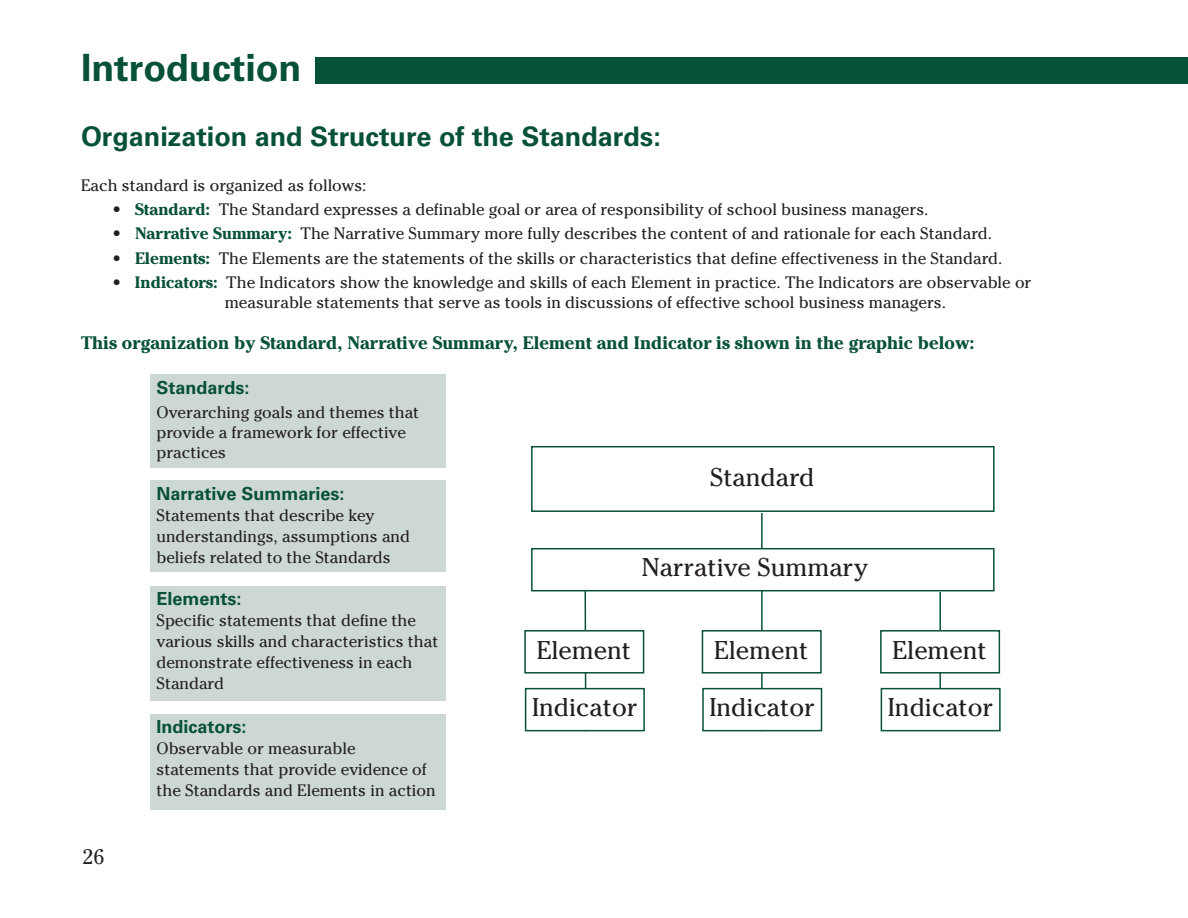
<style>
.page{position:relative;width:1188px;height:918px;background:#fff}
.page>*{position:absolute;margin:0;border:0;box-sizing:border-box;transform-origin:0 0}
.t1{font:700 37.5px "Univers";color:#075137}
.t2{font:700 27px "Univers";color:#075137}
.t3{font:25.5px "Cheltenham";color:#231f20}
.t4{font:21px "Cheltenham";color:#231f20}
.t5{font:700 18px "Cheltenham";color:#075137}
.t6{font:700 18px "Univers";color:#075137}
.t7{font:16.5px/21px "Cheltenham";color:#231f20}
.s1{font-weight:700;color:#075137}
</style>
<div class="page">
<div style="left:315px;top:57px;width:873px;height:27px;background:#075137"></div>
<div style="left:151px;top:375px;width:295px;height:93px;background:#ccd8d1"></div>
<div style="left:151px;top:481px;width:295px;height:91px;background:#ccd8d1"></div>
<div style="left:151px;top:586px;width:295px;height:114px;background:#ccd8d1"></div>
<div style="left:151px;top:714px;width:295px;height:96px;background:#ccd8d1"></div>
<svg style="left:584px;top:591px;width:3px;height:141px"></svg>
<hr style="left:939px;top:592px;width:2px;height:138px;background:#075137">
<hr style="left:761px;top:513px;width:2px;height:218px;background:#075137">
<div style="left:531px;top:446px;width:464px;height:66px;border:2px solid #075137"></div>
<div style="left:533px;top:549px;width:460px;height:41px;background:#fff"></div>
<div style="left:531px;top:548px;width:464px;height:43px;border:2px solid #075137"></div>
<div style="left:526px;top:632px;width:117px;height:40px;background:#fff"></div>
<div style="left:524px;top:630px;width:120px;height:44px;border:2px solid #075137"></div>
<div style="left:526px;top:689px;width:117px;height:41px;background:#fff"></div>
<div style="left:525px;top:688px;width:120px;height:43px;border:2px solid #075137"></div>
<div style="left:703px;top:632px;width:117px;height:40px;background:#fff"></div>
<div style="left:702px;top:630px;width:120px;height:44px;border:2px solid #075137"></div>
<div style="left:704px;top:689px;width:117px;height:41px;background:#fff"></div>
<div style="left:702px;top:688px;width:120px;height:43px;border:2px solid #075137"></div>
<div style="left:882px;top:632px;width:117px;height:40px;background:#fff"></div>
<div style="left:880px;top:630px;width:120px;height:44px;border:2px solid #075137"></div>
<div style="left:882px;top:689px;width:117px;height:41px;background:#fff"></div>
<div style="left:881px;top:688px;width:120px;height:43px;border:2px solid #075137"></div>
<h1 class="t1" style="left:81px;top:54px;width:222px">Introduction</h1>
<h2 class="t2" style="left:81px;top:127px;width:581px">Organization and Structure of the Standards:</h2>
<p class="t7" style="left:81px;top:175px;width:287px">Each standard is organized as follows:</p>
<p class="t7" style="left:112px;top:199px;width:818px">• <span class="s1">Standard:</span> The Standard expresses a definable goal or area of responsibility of school business managers.</p>
<p class="t7" style="left:112px;top:223px;width:881px">• <span class="s1">Narrative Summary:</span> The Narrative Summary more fully describes the content of and rationale for each Standard.</p>
<p class="t7" style="left:112px;top:248px;width:891px">• <span class="s1">Elements:</span> The Elements are the statements of the skills or characteristics that define effectiveness in the Standard.</p>
<p class="t7" style="left:225px;top:272px;width:808px;line-height:19.8px;text-indent:-112px">• <span class="s1">Indicators:</span> The Indicators show the knowledge and skills of each Element in practice. The Indicators are observable or measurable statements that serve as tools in discussions of effective school business managers.</p>
<p class="t5" style="left:81px;top:336px;width:895px">This organization by Standard, Narrative Summary, Element and Indicator is shown in the graphic below:</p>
<p class="t4" style="left:82px;top:844px;width:23px">26</p>
<p class="t6" style="left:157px;top:381px;width:94px">Standards:</p>
<p class="t7" style="left:157px;top:403px;width:264px;line-height:19.8px">Overarching goals and themes that provide a framework for effective practices</p>
<p class="t6" style="left:157px;top:487px;width:189px">Narrative Summaries:</p>
<p class="t7" style="left:157px;top:504px;width:255px">Statements that describe key understandings, assumptions and beliefs related to the Standards</p>
<p class="t6" style="left:157px;top:592px;width:86px">Elements:</p>
<p class="t7" style="left:157px;top:610px;width:283px">Specific statements that define the various skills and characteristics that demonstrate effectiveness in each<br>Standard</p>
<p class="t6" style="left:157px;top:720px;width:91px">Indicators:</p>
<p class="t7" style="left:157px;top:738px;width:281px">Observable or measurable statements that provide evidence of the Standards and Elements in action</p>
<h3 class="t3" style="left:710px;top:462px;width:106px">Standard</h3>
<h3 class="t3" style="left:642px;top:553px;width:228px">Narrative Summary</h3>
<h3 class="t3" style="left:537px;top:635px;width:96px">Element</h3>
<h3 class="t3" style="left:532px;top:692px;width:107px">Indicator</h3>
<h3 class="t3" style="left:714px;top:635px;width:96px">Element</h3>
<h3 class="t3" style="left:709px;top:692px;width:107px">Indicator</h3>
<h3 class="t3" style="left:892px;top:635px;width:96px">Element</h3>
<h3 class="t3" style="left:888px;top:692px;width:107px">Indicator</h3>
</div>
